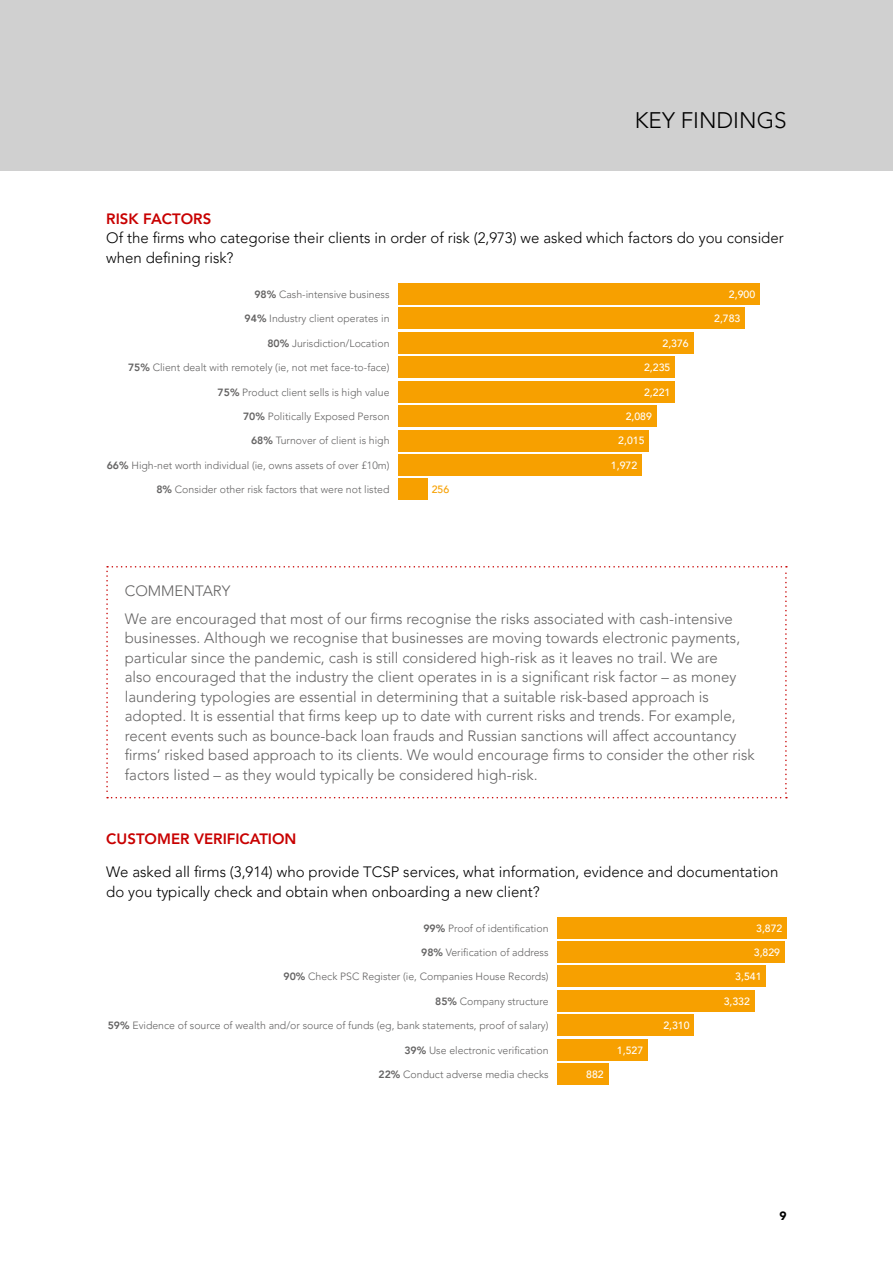
<style>
.page{position:relative;width:893px;height:1263px;background:#fff}
.page>*{position:absolute;margin:0;border:0;box-sizing:border-box;transform-origin:0 0}
.t1{font:300 22.5px "Avenir LT Pro";color:#000}
.t2{font:300 15px/19.5px "Avenir LT Pro";color:#646363}
.t3{font:300 15px/19.5px "Avenir LT Pro";color:#000}
.t4{font:800 15px "Avenir LT Pro";color:#c80000}
.t5{font:900 12px "Avenir LT Pro";color:#000}
.t6{font:300 10.5px "Avenir LT Pro";color:#646363}
.t7{font:500 10.5px "Avenir LT Pro";color:#fff}
.t8{font:500 10.5px "Avenir LT Pro";color:#f7a000}
.s1{font-weight:800}
</style>
<div class="page">
<div style="left:0;top:0;width:893px;height:170px;background:#d0d0d0"></div>
<div style="left:398px;top:479px;width:29px;height:21px;background:#f7a000"></div>
<div style="left:398px;top:454px;width:243px;height:22px;background:#f7a000"></div>
<div style="left:398px;top:430px;width:251px;height:21px;background:#f7a000"></div>
<div style="left:398px;top:405px;width:258px;height:22px;background:#f7a000"></div>
<div style="left:398px;top:381px;width:277px;height:21px;background:#f7a000"></div>
<div style="left:398px;top:356px;width:277px;height:22px;background:#f7a000"></div>
<div style="left:398px;top:332px;width:295px;height:21px;background:#f7a000"></div>
<div style="left:398px;top:308px;width:347px;height:21px;background:#f7a000"></div>
<div style="left:398px;top:283px;width:361px;height:21px;background:#f7a000"></div>
<svg style="left:106px;top:566px;width:681px;height:232px"></svg>
<div style="left:557px;top:1064px;width:51px;height:21px;background:#f7a000"></div>
<div style="left:557px;top:1039px;width:90px;height:21px;background:#f7a000"></div>
<div style="left:557px;top:1015px;width:137px;height:21px;background:#f7a000"></div>
<div style="left:557px;top:990px;width:197px;height:21px;background:#f7a000"></div>
<div style="left:557px;top:966px;width:209px;height:21px;background:#f7a000"></div>
<div style="left:557px;top:941px;width:227px;height:22px;background:#f7a000"></div>
<div style="left:557px;top:917px;width:230px;height:21px;background:#f7a000"></div>
<h1 class="t1" style="left:635px;top:106px;width:153px">KEY FINDINGS</h1>
<p class="t4" style="left:106px;top:210px;width:107px">RISK FACTORS</p>
<p class="t3" style="left:106px;top:229px;width:679px">Of the firms who categorise their clients in order of risk (2,973) we asked which factors do you consider when defining risk?</p>
<p class="t6" style="left:254px;top:288px;width:137px"><span class="s1">98%</span> Cash-intensive business</p>
<p class="t6" style="left:245px;top:312px;width:146px"><span class="s1">94%</span> Industry client operates in</p>
<p class="t6" style="left:267px;top:337px;width:124px"><span class="s1">80%</span> Jurisdiction/Location</p>
<p class="t6" style="left:128px;top:361px;width:263px"><span class="s1">75%</span> Client dealt with remotely (ie, not met face-to-face)</p>
<p class="t6" style="left:218px;top:386px;width:173px"><span class="s1">75%</span> Product client sells is high value</p>
<p class="t6" style="left:243px;top:410px;width:148px"><span class="s1">70%</span> Politically Exposed Person</p>
<p class="t6" style="left:251px;top:435px;width:140px"><span class="s1">68%</span> Turnover of client is high</p>
<p class="t6" style="left:107px;top:459px;width:284px"><span class="s1">66%</span> High-net worth individual (ie, owns assets of over £10m)</p>
<p class="t6" style="left:156px;top:483px;width:235px"><span class="s1">8%</span> Consider other risk factors that were not listed</p>
<p class="t8" style="left:432px;top:483px;width:19px">256</p>
<p class="t7" style="left:662px;top:337px;width:28px">2,376</p>
<p class="t7" style="left:644px;top:361px;width:28px">2,235</p>
<p class="t7" style="left:644px;top:386px;width:28px">2,221</p>
<p class="t7" style="left:626px;top:410px;width:28px">2,089</p>
<p class="t7" style="left:618px;top:435px;width:28px">2,015</p>
<p class="t7" style="left:611px;top:459px;width:28px">1,972</p>
<p class="t7" style="left:729px;top:288px;width:28px">2,900</p>
<p class="t7" style="left:714px;top:312px;width:28px">2,783</p>
<p class="t2" style="left:125px;top:577px;width:610px;line-height:28px">COMMENTARY<br>We are encouraged that most of our firms recognise the risks associated with cash-intensive</p>
<p class="t2" style="left:125px;top:628px;width:631px">businesses. Although we recognise that businesses are moving towards electronic payments, particular since the pandemic, cash is still considered high-risk as it leaves no trail. We are<br>also encouraged that the industry the client operates in is a significant risk factor – as money laundering typologies are essential in determining that a suitable risk-based approach is adopted. It is essential that firms keep up to date with current risks and trends. For example, recent events such as bounce-back loan frauds and Russian sanctions will affect accountancy firms’ risked based approach to its clients. We would encourage firms to consider the other risk factors listed – as they would typically be considered high-risk.</p>
<p class="t4" style="left:106px;top:830px;width:192px">CUSTOMER VERIFICATION</p>
<p class="t3" style="left:106px;top:862px;width:674px">We asked all firms (3,914) who provide TCSP services, what information, evidence and documentation do you typically check and obtain when onboarding a new client?</p>
<p class="t6" style="left:423px;top:922px;width:127px"><span class="s1">99%</span> Proof of identification</p>
<p class="t7" style="left:756px;top:922px;width:28px">3,872</p>
<p class="t6" style="left:421px;top:946px;width:129px"><span class="s1">98%</span> Verification of address</p>
<p class="t6" style="left:284px;top:971px;width:266px"><span class="s1">90%</span> Check PSC Register (ie, Companies House Records)</p>
<p class="t6" style="left:435px;top:995px;width:115px"><span class="s1">85%</span> Company structure</p>
<p class="t6" style="left:108px;top:1019px;width:442px"><span class="s1">59%</span> Evidence of source of wealth and/or source of funds (eg, bank statements, proof of salary)</p>
<p class="t6" style="left:404px;top:1044px;width:146px"><span class="s1">39%</span> Use electronic verification</p>
<p class="t6" style="left:379px;top:1068px;width:171px"><span class="s1">22%</span> Conduct adverse media checks</p>
<p class="t7" style="left:754px;top:946px;width:28px">3,829</p>
<p class="t7" style="left:735px;top:970px;width:28px">3,541</p>
<p class="t7" style="left:724px;top:995px;width:28px">3,332</p>
<p class="t7" style="left:663px;top:1019px;width:28px">2,310</p>
<p class="t7" style="left:617px;top:1044px;width:28px">1,527</p>
<p class="t7" style="left:586px;top:1068px;width:19px">882</p>
<p class="t5" style="left:780px;top:1209px;width:9px">9</p>
</div>
